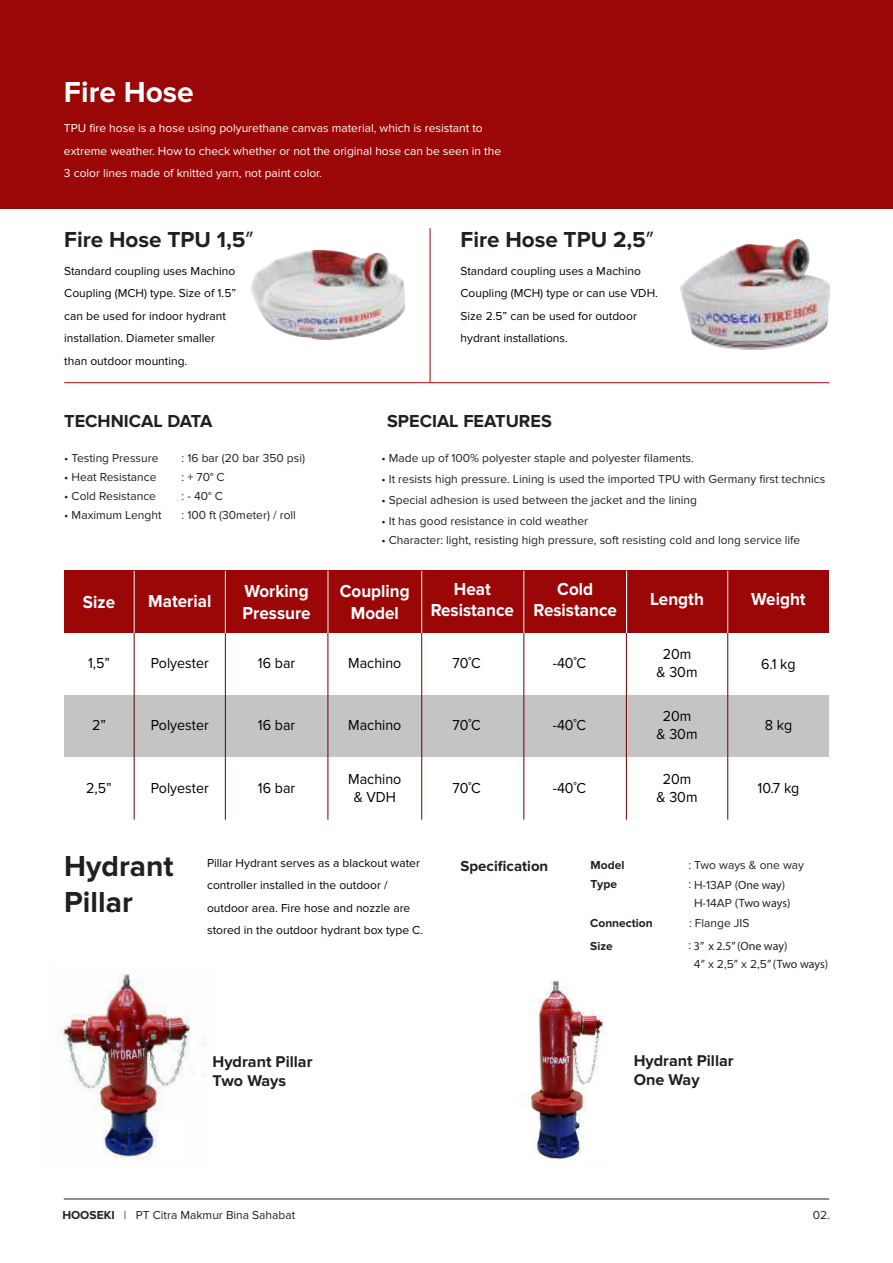
<style>
.page{position:relative;width:893px;height:1263px;background:#fff}
.page>*{position:absolute;margin:0;border:0;box-sizing:border-box;transform-origin:0 0}
.t1{font:700 30px/36px "Proxima Nova";color:#231f20}
.t2{font:700 30px "Proxima Nova";color:#fff}
.t3{font:700 22.5px "Proxima Nova";color:#231f20}
.t4{font:700 18px/21.6px "Proxima Nova";color:#fff;text-align:center;scale:.95 1}
.t5{font:700 18px "Proxima Nova";color:#231f20}
.t6{font:700 16.2px/19.4px "Proxima Nova";color:#231f20}
.t7{font:15px/18px "Proxima Nova";color:#000;text-align:center;scale:.95 1}
.t8{font:700 15px "Proxima Nova";color:#231f20}
.t9{font:12px "Proxima Nova";color:#231f20}
.t10{font:12px/22.5px "Proxima Nova";color:#000}
.t11{font:12px/22.5px "Proxima Nova";color:#fff}
.t12{font:12px/18px "Myriad Pro";letter-spacing:-.005em;color:#231f20;text-align:center}
.t13{font:700 12px "Proxima Nova";color:#231f20}
.s1{font-family:"Myriad Pro";font-weight:400}
.s2{font-family:"Proxima Nova"}
.s3{font-weight:700}
</style>
<div class="page">
<div style="left:0;top:0;width:893px;height:209px;background:#9b0606"></div>
<hr style="left:64px;top:1198px;width:765px;height:1px;background:#231f20">
<div style="left:64px;top:571px;width:70px;height:62px;background:#9b0606"></div>
<div style="left:728px;top:571px;width:101px;height:62px;background:#9b0606"></div>
<div style="left:134px;top:571px;width:91px;height:62px;background:#9b0606"></div>
<div style="left:421px;top:571px;width:103px;height:62px;background:#9b0606"></div>
<div style="left:524px;top:571px;width:103px;height:62px;background:#9b0606"></div>
<div style="left:225px;top:571px;width:103px;height:62px;background:#9b0606"></div>
<div style="left:626px;top:571px;width:102px;height:62px;background:#9b0606"></div>
<div style="left:328px;top:571px;width:94px;height:62px;background:#9b0606"></div>
<div style="left:64px;top:695px;width:70px;height:62px;background:#c4c4c4"></div>
<div style="left:728px;top:695px;width:101px;height:62px;background:#c4c4c4"></div>
<div style="left:134px;top:695px;width:91px;height:62px;background:#c4c4c4"></div>
<div style="left:421px;top:695px;width:103px;height:62px;background:#c4c4c4"></div>
<div style="left:524px;top:695px;width:103px;height:62px;background:#c4c4c4"></div>
<div style="left:225px;top:695px;width:103px;height:62px;background:#c4c4c4"></div>
<div style="left:626px;top:695px;width:102px;height:62px;background:#c4c4c4"></div>
<div style="left:328px;top:695px;width:94px;height:62px;background:#c4c4c4"></div>
<hr style="left:134px;top:571px;width:1px;height:249px;background:#6d0000">
<hr style="left:225px;top:571px;width:1px;height:249px;background:#6d0000">
<hr style="left:421px;top:571px;width:1px;height:249px;background:#6d0000">
<hr style="left:134px;top:571px;width:1px;height:62px;background:#fff">
<hr style="left:225px;top:571px;width:1px;height:62px;background:#fff">
<hr style="left:421px;top:571px;width:1px;height:62px;background:#fff">
<hr style="left:328px;top:571px;width:1px;height:249px;background:#6d0000">
<hr style="left:328px;top:571px;width:1px;height:62px;background:#fff">
<hr style="left:524px;top:571px;width:1px;height:249px;background:#6d0000">
<hr style="left:626px;top:571px;width:1px;height:249px;background:#6d0000">
<hr style="left:727px;top:571px;width:1px;height:249px;background:#6d0000">
<hr style="left:524px;top:571px;width:1px;height:62px;background:#fff">
<hr style="left:727px;top:571px;width:1px;height:62px;background:#fff">
<hr style="left:626px;top:571px;width:1px;height:62px;background:#fff">
<hr style="left:64px;top:382px;width:765px;height:1px;background:#9b0606">
<hr style="left:430px;top:228px;width:1px;height:155px;background:#9b0606">
<img style="left:680px;top:240px;width:149px;height:110px">
<img style="left:251px;top:251px;width:154px;height:88px">
<img style="left:60px;top:973px;width:146px;height:187px">
<div style="left:160px;top:1118px;width:27px;height:43px;background:#fff"></div>
<img style="left:526px;top:980px;width:79px;height:186px">
<div style="left:582px;top:1118px;width:27px;height:43px;background:#fff"></div>
<h1 class="t2" style="left:64px;top:74px;width:131px">Fire Hose</h1>
<p class="t11" style="left:64px;top:117px;width:439px">TPU fire hose is a hose using polyurethane canvas material, which is resistant to extreme weather. How to check whether or not the original hose can be seen in the<br>3 color lines made of knitted yarn, not paint color.</p>
<h2 class="t3" style="left:64px;top:226px;width:191px">Fire Hose TPU 1,5<span class="s1">”</span></h2>
<p class="t10" style="left:64px;top:260px;width:173px">Standard coupling uses Machino<br>Coupling (MCH) type. Size of 1.5” can be used for indoor hydrant installation. Diameter smaller than outdoor mounting.</p>
<h2 class="t3" style="left:460px;top:226px;width:195px">Fire Hose TPU 2,5<span class="s1">”</span></h2>
<p class="t10" style="left:460px;top:260px;width:199px">Standard coupling uses a Machino<br>Coupling (MCH) type or can use VDH.<br>Size 2.5” can be used for outdoor hydrant installations.</p>
<h3 class="t5" style="left:64px;top:411px;width:150px">TECHNICAL DATA</h3>
<p class="t9" style="left:64px;top:451px;width:96px">• Testing Pressure</p>
<p class="t9" style="left:182px;top:451px;width:125px">: 16 bar (20 bar 350 psi)</p>
<p class="t9" style="left:64px;top:470px;width:94px">• Heat Resistance</p>
<p class="t9" style="left:182px;top:470px;width:45px">: + 70° C</p>
<p class="t9" style="left:64px;top:489px;width:93px">• Cold Resistance</p>
<p class="t9" style="left:182px;top:489px;width:43px">: - 40° C</p>
<p class="t9" style="left:64px;top:508px;width:99px">• Maximum Lenght</p>
<p class="t9" style="left:182px;top:508px;width:116px">: 100 ft (30meter) / roll</p>
<h3 class="t5" style="left:387px;top:411px;width:166px">SPECIAL FEATURES</h3>
<p class="t9" style="left:381px;top:451px;width:314px">• Made up of 100% polyester staple and polyester filaments.</p>
<p class="t9" style="left:381px;top:493px;width:317px">• Special adhesion is used between the jacket and the lining</p>
<p class="t9" style="left:381px;top:515px;width:208px">• It has good resistance in cold weather</p>
<p class="t9" style="left:381px;top:533px;width:420px">• Character: light, resisting high pressure, soft resisting cold and long service life</p>
<p class="t9" style="left:381px;top:472px;width:445px">• It resists high pressure. Lining is used the imported TPU with Germany first technics</p>
<h3 class="t4" style="left:533px;top:578px;width:89px">Cold<br>Resistance</h3>
<h3 class="t4" style="left:431px;top:578px;width:89px">Heat<br>Resistance</h3>
<h3 class="t4" style="left:340px;top:581px;width:75px">Coupling<br>Model</h3>
<h3 class="t4" style="left:243px;top:581px;width:73px;text-align:left">Working<br>Pressure</h3>
<h3 class="t4" style="left:751px;top:589px;width:59px">Weight</h3>
<p class="t7" style="left:657px;top:645px;width:45px">20m &amp; 30m</p>
<h3 class="t4" style="left:650px;top:589px;width:58px">Length</h3>
<h3 class="t4" style="left:148px;top:590px;width:68px">Material</h3>
<h3 class="t4" style="left:83px;top:591px;width:35px">Size</h3>
<p class="t7" style="left:452px;top:654px;width:31px">70˚C</p>
<p class="t7" style="left:553px;top:654px;width:37px">-40˚C</p>
<p class="t7" style="left:88px;top:654px;width:25px">1,5”</p>
<p class="t7" style="left:151px;top:654px;width:63px">Polyester</p>
<p class="t7" style="left:761px;top:655px;width:38px">6.1 kg</p>
<p class="t7" style="left:258px;top:654px;width:41px">16 bar</p>
<p class="t7" style="left:348px;top:654px;width:57px">Machino</p>
<p class="t7" style="left:657px;top:707px;width:45px">20m &amp; 30m</p>
<p class="t7" style="left:92px;top:717px;width:16px">2”</p>
<p class="t7" style="left:151px;top:717px;width:63px">Polyester</p>
<p class="t7" style="left:452px;top:717px;width:31px">70˚C</p>
<p class="t7" style="left:553px;top:717px;width:37px">-40˚C</p>
<p class="t7" style="left:765px;top:717px;width:30px">8 kg</p>
<p class="t7" style="left:258px;top:717px;width:41px">16 bar</p>
<p class="t7" style="left:348px;top:717px;width:57px">Machino</p>
<p class="t7" style="left:657px;top:770px;width:45px">20m &amp; 30m</p>
<p class="t7" style="left:348px;top:770px;width:57px">Machino &amp; VDH</p>
<p class="t7" style="left:86px;top:779px;width:28px">2,5”</p>
<p class="t7" style="left:151px;top:779px;width:63px">Polyester</p>
<p class="t7" style="left:258px;top:779px;width:41px">16 bar</p>
<p class="t7" style="left:452px;top:779px;width:31px">70˚C</p>
<p class="t7" style="left:553px;top:779px;width:37px">-40˚C</p>
<p class="t7" style="left:757px;top:779px;width:46px">10.7 kg</p>
<h1 class="t1" style="left:64px;top:848px;width:111px">Hydrant<br>Pillar</h1>
<p class="t13" style="left:591px;top:858px;width:35px">Model</p>
<p class="t9" style="left:688px;top:858px;width:117px">: Two ways &amp; one way</p>
<p class="t10" style="left:207px;top:851px;width:217px">Pillar Hydrant serves as a blackout water controller installed in the outdoor / outdoor area. Fire hose and nozzle are stored in the outdoor hydrant box type C.</p>
<p class="t8" style="left:460px;top:857px;width:89px">Specification</p>
<p class="t13" style="left:591px;top:877px;width:28px">Type</p>
<p class="t12" style="left:688px;top:875px;width:104px"><span class="s2">: H-13AP</span> (One way)<br><span class="s2">H-14AP</span> (Two ways)</p>
<p class="t13" style="left:590px;top:916px;width:64px">Connection</p>
<p class="t9" style="left:689px;top:916px;width:62px">: Flange JIS</p>
<p class="t13" style="left:590px;top:939px;width:24px">Size</p>
<p class="t12" style="left:694px;top:937px;width:136px;text-align:left;text-indent:-6px"><span class="s2">:</span> 3” x 2.5”(One way)<br><span class="s2">4</span>” <span class="s2">x 2,5</span>” <span class="s2">x 2,5</span>”(Two ways)</p>
<h3 class="t6" style="left:213px;top:1052px;width:102px">Hydrant Pillar<br>Two Ways</h3>
<h3 class="t6" style="left:634px;top:1051px;width:102px">Hydrant Pillar<br>One Way</h3>
<p class="t9" style="left:62px;top:1208px;width:234px"><span class="s3">HOOSEKI</span> | PT Citra Makmur Bina Sahabat</p>
<p class="t9" style="left:813px;top:1208px;width:19px">02.</p>
</div>
